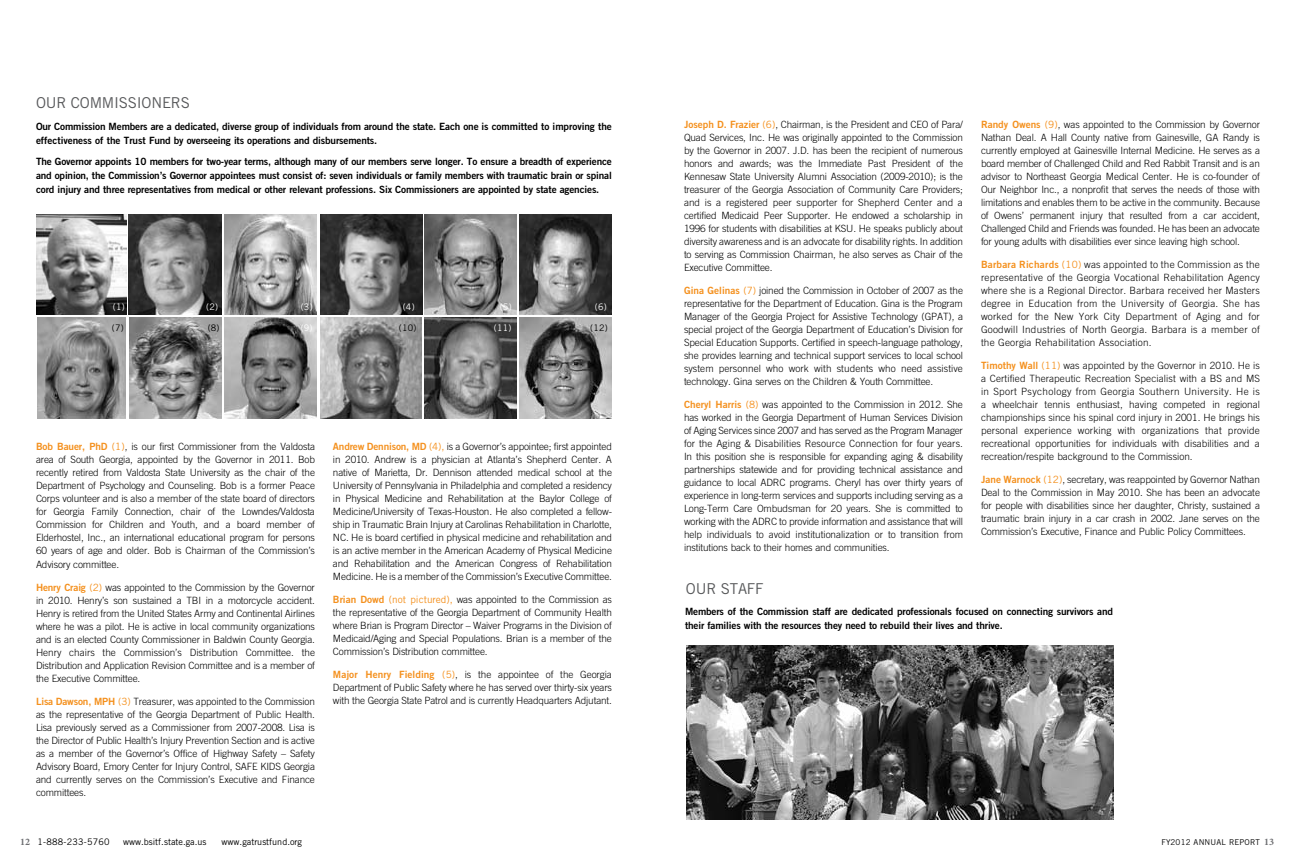
<style>
.page{position:relative;width:1296px;height:864px;background:#fff}
.page>*{position:absolute;margin:0;border:0;box-sizing:border-box;transform-origin:0 0}
.t1{font:15px "Trade Gothic";letter-spacing:-.015em;color:#58595b}
.t2{font:300 10px/13px "Trade Gothic";letter-spacing:-.015em;color:#000;text-align:justify}
.t3{font:10px/14px "Trade Gothic Bold Two";letter-spacing:-.015em;color:#000}
.t4{font:9px "Trade Gothic";color:#000}
.t5{font:9px "Trade Gothic";color:#fff}
.t6{font:9px "Trade Gothic";letter-spacing:.025em;color:#000}
.t7{font:8px "Trade Gothic";letter-spacing:.02em;color:#000}
.s1{font-family:"Trade Gothic Bold Two";font-weight:400;color:#f4901d}
.s2{font-weight:400;color:#f4901d}
.s3{font-family:"Minion Pro";font-weight:700;font-size:10px;color:#6d6e71}
</style>
<div class="page">
<img style="left:321px;top:317px;width:101px;height:101px">
<img style="left:520px;top:214px;width:92px;height:101px">
<img style="left:520px;top:317px;width:92px;height:101px">
<img style="left:129px;top:317px;width:92px;height:101px">
<img style="left:37px;top:317px;width:89px;height:101px">
<img style="left:225px;top:317px;width:92px;height:101px">
<img style="left:425px;top:317px;width:92px;height:101px">
<img style="left:129px;top:214px;width:92px;height:101px">
<img style="left:320px;top:214px;width:102px;height:101px">
<img style="left:36px;top:214px;width:90px;height:101px">
<img style="left:224px;top:214px;width:93px;height:101px">
<img style="left:425px;top:214px;width:92px;height:101px">
<img style="left:686px;top:645px;width:428px;height:175px">
<h1 class="t1" style="left:36px;top:93px;width:155px">OUR COMMISSIONERS</h1>
<p class="t3" style="left:36px;top:119px;width:577px">Our Commission Members are a dedicated, diverse group of individuals from around the state. Each one is committed to improving the effectiveness of the Trust Fund by overseeing its operations and disbursements.</p>
<p class="t3" style="left:36px;top:155px;width:577px;text-align:justify">The Governor appoints 10 members for two-year terms, although many of our members serve longer. To ensure a breadth of experience and opinion, the Commission’s Governor appointees must consist of: seven individuals or family members with traumatic brain or spinal cord injury and three representatives from medical or other relevant professions. Six Commissioners are appointed by state agencies.</p>
<p class="t5" style="left:113px;top:301px;width:13px">(1)</p>
<p class="t5" style="left:206px;top:301px;width:13px">(2)</p>
<p class="t5" style="left:301px;top:301px;width:13px">(3)</p>
<p class="t5" style="left:403px;top:301px;width:13px">(4)</p>
<p class="t5" style="left:500px;top:301px;width:13px">(5)</p>
<p class="t5" style="left:595px;top:301px;width:13px">(6)</p>
<p class="t4" style="left:112px;top:323px;width:13px">(7)</p>
<p class="t4" style="left:208px;top:323px;width:13px">(8)</p>
<p class="t5" style="left:301px;top:323px;width:13px">(9)</p>
<p class="t4" style="left:399px;top:323px;width:19px">(10)</p>
<p class="t5" style="left:494px;top:323px;width:19px">(11)</p>
<p class="t4" style="left:590px;top:323px;width:19px">(12)</p>
<p class="t2" style="left:36px;top:440px;width:281px"><span class="s1">Bob Bauer, PhD</span> <span class="s2">(1)</span>, is our first Commissioner from the Valdosta area of South Georgia, appointed by the Governor in 2011. Bob recently retired from Valdosta State University as the chair of the Department of Psychology and Counseling. Bob is a former Peace Corps volunteer and is also a member of the state board of directors for Georgia Family Connection, chair of the Lowndes/Valdosta Commission for Children and Youth, and a board member of Elderhostel, Inc., an international educational program for persons 60 years of age and older. Bob is Chairman of the Commission’s</p>
<p class="t2" style="left:36px;top:558px;width:85px">Advisory committee.</p>
<p class="t2" style="left:36px;top:581px;width:281px"><span class="s1">Henry Craig</span> <span class="s2">(2)</span> was appointed to the Commission by the Governor in 2010. Henry’s son sustained a TBI in a motorcycle accident.<br>Henry is retired from the United States Army and Continental Airlines where he was a pilot. He is active in local community organizations and is an elected County Commissioner in Baldwin County Georgia.<br>Henry chairs the Commission’s Distribution Committee. the Distribution and Application Revision Committee and is a member of the Executive Committee.</p>
<p class="t2" style="left:36px;top:695px;width:281px"><span class="s1">Lisa Dawson, MPH</span> <span class="s2">(3)</span> Treasurer, was appointed to the Commission as the representative of the Georgia Department of Public Health.<br>Lisa previously served as a Commissioner from 2007-2008. Lisa is the Director of Public Health’s Injury Prevention Section and is active as a member of the Governor’s Office of Highway Safety – Safety Advisory Board, Emory Center for Injury Control, SAFE KIDS Georgia and currently serves on the Commission’s Executive and Finance committees.</p>
<p class="t2" style="left:333px;top:440px;width:281px"><span class="s1">Andrew Dennison, MD</span> <span class="s2">(4),</span> is a Governor’s appointee; first appointed in 2010. Andrew is a physician at Atlanta’s Shepherd Center. A native of Marietta, Dr. Dennison attended medical school at the University of Pennsylvania in Philadelphia and completed a residency in Physical Medicine and Rehabilitation at the Baylor College of Medicine/University of Texas-Houston. He also completed a fellow&shy;ship in Traumatic Brain Injury at Carolinas Rehabilitation in Charlotte, NC. He is board certified in physical medicine and rehabilitation and is an active member in the American Academy of Physical Medicine and Rehabilitation and the American Congress of Rehabilitation Medicine. He is a member of the Commission’s Executive Committee.</p>
<p class="t2" style="left:333px;top:593px;width:281px"><span class="s1">Brian Dowd</span> <span class="s2">(not pictured),</span> was appointed to the Commission as the representative of the Georgia Department of Community Health where Brian is Program Director – Waiver Programs in the Division of Medicaid/Aging and Special Populations. Brian is a member of the Commission’s Distribution committee.</p>
<p class="t2" style="left:333px;top:668px;width:281px"><span class="s1">Major Henry Fielding</span> <span class="s2">(5)</span>, is the appointee of the Georgia Department of Public Safety where he has served over thirty-six years with the Georgia State Patrol and is currently Headquarters Adjutant.</p>
<p class="t2" style="left:684px;top:118px;width:281px"><span class="s1">Joseph D. Frazier</span> <span class="s2">(6)</span>, Chairman, is the President and CEO of Para/ Quad Services, Inc. He was originally appointed to the Commission by the Governor in 2007. J.D. has been the recipient of numerous honors and awards; was the Immediate Past President of the Kennesaw State University Alumni Association (2009-2010); is the treasurer of the Georgia Association of Community Care Providers; and is a registered peer supporter for Shepherd Center and a certified Medicaid Peer Supporter. He endowed a scholarship in 1996 for students with disabilities at KSU. He speaks publicly about diversity awareness and is an advocate for disability rights. In addition to serving as Commission Chairman, he also serves as Chair of the Executive Committee.</p>
<p class="t2" style="left:684px;top:284px;width:281px"><span class="s1">Gina Gelinas</span> <span class="s2">(7)</span> joined the Commission in October of 2007 as the representative for the Department of Education. Gina is the Program Manager of the Georgia Project for Assistive Technology (GPAT), a special project of the Georgia Department of Education’s Division for Special Education Supports. Certified in speech-language pathology, she provides learning and technical support services to local school system personnel who work with students who need assistive technology. Gina serves on the Children &amp; Youth Committee.</p>
<p class="t2" style="left:684px;top:398px;width:281px"><span class="s1">Cheryl Harris</span> <span class="s2">(8)</span> was appointed to the Commission in 2012. She has worked in the Georgia Department of Human Services Division of Aging Services since 2007 and has served as the Program Manager for the Aging &amp; Disabilities Resource Connection for four years.<br>In this position she is responsible for expanding aging &amp; disability partnerships statewide and for providing technical assistance and guidance to local ADRC programs. Cheryl has over thirty years of experience in long-term services and supports including serving as a Long-Term Care Ombudsman for 20 years. She is committed to working with the ADRC to provide information and assistance that will help individuals to avoid institutionalization or to transition from institutions back to their homes and communities.</p>
<p class="t2" style="left:981px;top:118px;width:281px"><span class="s1">Randy Owens</span> <span class="s2">(9)</span>, was appointed to the Commission by Governor Nathan Deal. A Hall County native from Gainesville, GA Randy is currently employed at Gainesville Internal Medicine. He serves as a board member of Challenged Child and Red Rabbit Transit and is an advisor to Northeast Georgia Medical Center. He is co-founder of Our Neighbor Inc., a nonprofit that serves the needs of those with limitations and enables them to be active in the community. Because of Owens’ permanent injury that resulted from a car accident, Challenged Child and Friends was founded. He has been an advocate for young adults with disabilities ever since leaving high school.</p>
<p class="t2" style="left:981px;top:258px;width:281px"><span class="s1">Barbara Richards</span> <span class="s2">(10)</span> was appointed to the Commission as the representative of the Georgia Vocational Rehabilitation Agency where she is a Regional Director. Barbara received her Masters degree in Education from the University of Georgia. She has worked for the New York City Department of Aging and for Goodwill Industries of North Georgia. Barbara is a member of the Georgia Rehabilitation Association.</p>
<p class="t2" style="left:981px;top:359px;width:281px"><span class="s1">Timothy Wall</span> <span class="s2">(11)</span> was appointed by the Governor in 2010. He is a Certified Therapeutic Recreation Specialist with a BS and MS in Sport Psychology from Georgia Southern University. He is a wheelchair tennis enthusiast, having competed in regional championships since his spinal cord injury in 2001. He brings his personal experience working with organizations that provide recreational opportunities for individuals with disabilities and a recreation/respite background to the Commission.</p>
<p class="t2" style="left:981px;top:473px;width:281px"><span class="s1">Jane Warnock</span> <span class="s2">(12)</span>, secretary, was reappointed by Governor Nathan Deal to the Commission in May 2010. She has been an advocate for people with disabilities since her daughter, Christy, sustained a traumatic brain injury in a car crash in 2002. Jane serves on the Commission’s Executive, Finance and Public Policy Committees.</p>
<h1 class="t1" style="left:686px;top:579px;width:79px">OUR STAFF</h1>
<p class="t3" style="left:685px;top:604px;width:430px">Members of the Commission staff are dedicated professionals focused on connecting survivors and their families with the resources they need to rebuild their lives and thrive.</p>
<p class="t6" style="left:20px;top:836px;width:91px"><span class="s3">12</span> 1-888-233-5760</p>
<p class="t4" style="left:123px;top:836px;width:85px">www.bsitf.state.ga.us</p>
<p class="t4" style="left:222px;top:836px;width:82px">www.gatrustfund.org</p>
<p class="t7" style="left:1161px;top:838px;width:114px">FY2012 ANNUAL REPORT <span class="s3">13</span></p>
</div>
